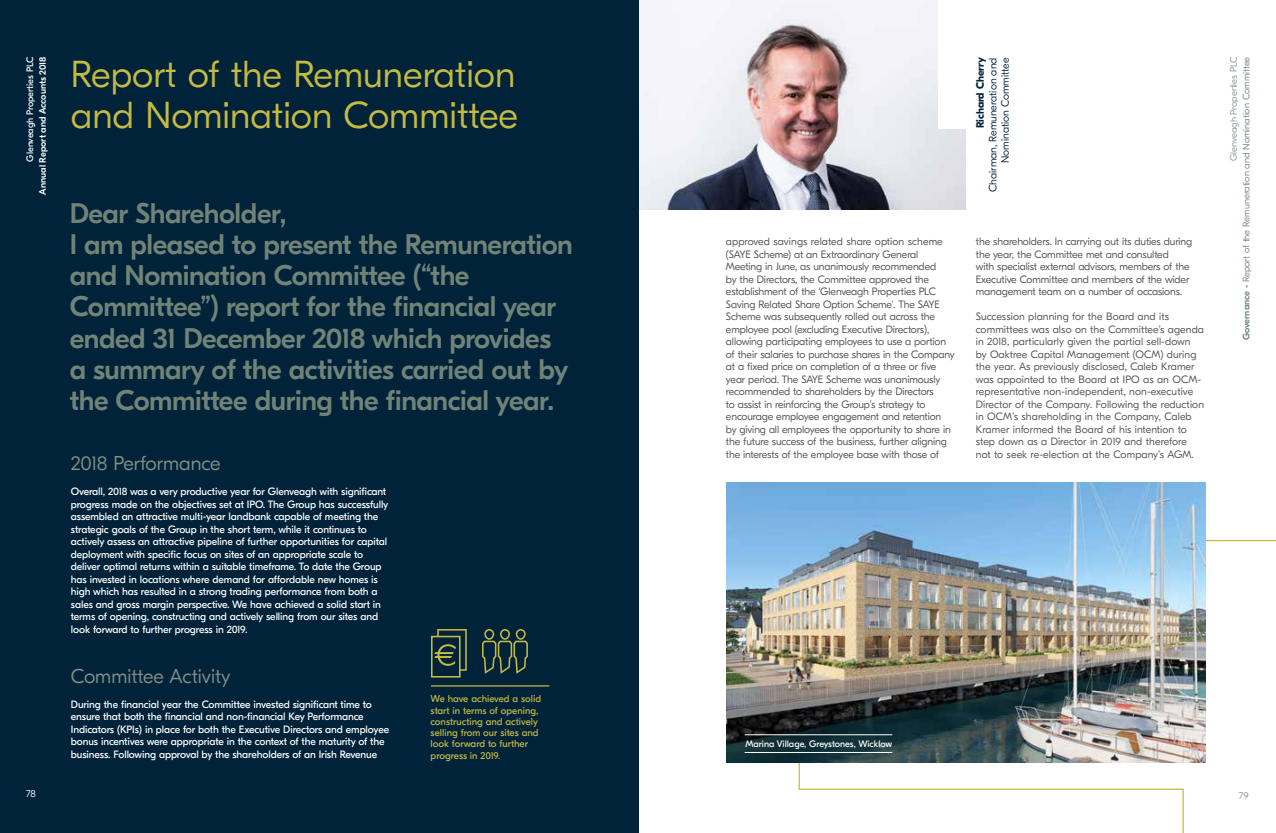
<style>
.page{position:relative;width:1276px;height:833px;background:#fff}
.page>*{position:absolute;margin:0;border:0;box-sizing:border-box;transform-origin:0 0}
.t1{font:300 37.5px/41.2px "GT Eesti Pro Display";color:#c5ba42}
.t2{font:500 28.38px/31.1px "GT Eesti Pro Display";letter-spacing:-.015em;color:#718377}
.t3{font:300 20px "GT Eesti Pro Display";color:#839085}
.t4{font:10.62px/12.5px "GT Eesti Pro Display";letter-spacing:-.01em;color:#fff}
.t5{font:300 10.62px/12.5px "GT Eesti Pro Display";letter-spacing:-.01em;color:#4d4d4f}
.t6{font:300 10.62px/12.5px "GT Eesti Pro Display";letter-spacing:.01em;color:#4d4d4f}
.t7{font:300 10.62px/12.5px "GT Eesti Pro Display";color:#00233a;text-align:right}
.t8{font:700 10.62px "GT Eesti Pro Display";color:#00233a}
.t9{font:10px/11.2px "GT Eesti Pro Display";color:#c5ba42}
.t10{font:300 10px "GT Eesti Pro Display";color:#89958b}
.t11{font:300 10px "GT Eesti Pro Display";color:#fff}
.t12{font:300 9.38px/12.5px "GT Eesti Pro Display";color:#718377;text-align:right}
.t13{font:9.38px "GT Eesti Pro Display";color:#fff}
.t14{font:500 9.38px "GT Eesti Pro Display";color:#fff}
.s1{color:#89958b}
.s2{font-weight:500}
</style>
<div class="page">
<img style="left:638px;top:0;width:328px;height:209px">
<div style="left:0;top:0;width:638px;height:833px;background:#00233a"></div>
<hr style="left:431px;top:685px;width:118px;height:1px;background:#c5ba42">
<div style="left:437px;top:629px;width:30px;height:42px;border:2px solid #c5ba42"></div>
<div style="left:431px;top:636px;width:29px;height:41px;background:#00233a;border:2px solid #c5ba42"></div>
<svg style="left:434px;top:644px;width:22px;height:22px"></svg>
<svg style="left:798px;top:539px;width:478px;height:294px"></svg>
<img style="left:726px;top:483px;width:479px;height:279px">
<div style="left:484px;top:629px;width:10px;height:11px;border:2px solid #c5ba42;border-radius:50%"></div>
<div style="left:500px;top:629px;width:10px;height:11px;border:2px solid #c5ba42;border-radius:50%"></div>
<div style="left:516px;top:629px;width:10px;height:11px;border:2px solid #c5ba42;border-radius:50%"></div>
<svg style="left:482px;top:640px;width:46px;height:34px"></svg>
<div style="left:938px;top:0;width:30px;height:129px;background:#fff"></div>
<hr style="left:744px;top:734px;width:148px;height:1px;background:#fff">
<hr style="left:744px;top:752px;width:148px;height:1px;background:#fff">
<p class="t13" style="left:25px;top:162px;width:106px;rotate:-90deg">Glenveagh Properties PLC</p>
<p class="t14" style="left:37px;top:195px;width:139px;rotate:-90deg">Annual Report and Accounts 2018</p>
<p class="t11" style="left:26px;top:788px;width:11px">78</p>
<h1 class="t1" style="left:71px;top:54px;width:449px">Report of the Remuneration and Nomination Committee</h1>
<p class="t2" style="left:70px;top:198px;width:505px">Dear Shareholder,<br>I am pleased to present the Remuneration and Nomination Committee (“the Committee”) report for the financial year ended 31 December 2018 which provides a summary of the activities carried out by the Committee during the financial year.</p>
<h3 class="t3" style="left:71px;top:452px;width:151px">2018 Performance</h3>
<p class="t4" style="left:71px;top:485px;width:319px">Overall, 2018 was a very productive year for Glenveagh with significant progress made on the objectives set at IPO. The Group has successfully assembled an attractive multi-year landbank capable of meeting the strategic goals of the Group in the short term, while it continues to actively assess an attractive pipeline of further opportunities for capital deployment with specific focus on sites of an appropriate scale to deliver optimal returns within a suitable timeframe. To date the Group has invested in locations where demand for affordable new homes is high which has resulted in a strong trading performance from both a sales and gross margin perspective. We have achieved a solid start in terms of opening, constructing and actively selling from our sites and look forward to further progress in 2019.</p>
<h3 class="t3" style="left:71px;top:665px;width:161px">Committee Activity</h3>
<p class="t4" style="left:71px;top:698px;width:320px">During the financial year the Committee invested significant time to ensure that both the financial and non-financial Key Performance Indicators (KPIs) in place for both the Executive Directors and employee bonus incentives were appropriate in the context of the maturity of the business. Following approval by the shareholders of an Irish Revenue</p>
<p class="t9" style="left:431px;top:693px;width:112px">We have achieved a solid start in terms of opening, constructing and actively selling from our sites and look forward to further progress in 2019.</p>
<p class="t8" style="left:974px;top:128px;width:72px;rotate:-90deg">Richard Cherry</p>
<p class="t7" style="left:986px;top:192px;width:136px;rotate:-90deg">Chairman, Remuneration and<br>Nomination Committee</p>
<p class="t5" style="left:726px;top:235px;width:230px">approved savings related share option scheme (SAYE Scheme) at an Extraordinary General Meeting in June, as unanimously recommended<br>by the Directors, the Committee approved the establishment of the ‘Glenveagh Properties PLC Saving Related Share Option Scheme'. The SAYE Scheme was subsequently rolled out across the employee pool (excluding Executive Directors), allowing participating employees to use a portion of their salaries to purchase shares in the Company at a fixed price on completion of a three or five year period. The SAYE Scheme was unanimously recommended to shareholders by the Directors<br>to assist in reinforcing the Group’s strategy to encourage employee engagement and retention by giving all employees the opportunity to share in the future success of the business, further aligning the interests of the employee base with those of</p>
<p class="t5" style="left:976px;top:235px;width:218px">the shareholders. In carrying out its duties during the year, the Committee met and consulted<br>with specialist external advisors, members of the Executive Committee and members of the wider management team on a number of occasions.</p>
<p class="t6" style="left:976px;top:310px;width:230px">Succession planning for the Board and its committees was also on the Committee’s agenda in 2018, particularly given the partial sell-down by Oaktree Capital Management (OCM) during the year. As previously disclosed, Caleb Kramer was appointed to the Board at IPO as an OCM&shy;representative non-independent, non-executive Director of the Company. Following the reduction in OCM’s shareholding in the Company, Caleb Kramer informed the Board of his intention to step down as a Director in 2019 and therefore not to seek re-election at the Company’s AGM.</p>
<p class="t12" style="left:1227px;top:340px;width:285px;rotate:-90deg"><span class="s1">Glenveagh Properties PLC<br></span><span class="s2">Governance -</span> Report of the Remuneration and Nomination Committee</p>
<p class="t13" style="left:745px;top:738px;width:148px">Marina Village, Greystones, Wicklow</p>
<p class="t10" style="left:1239px;top:790px;width:11px">79</p>
</div>
